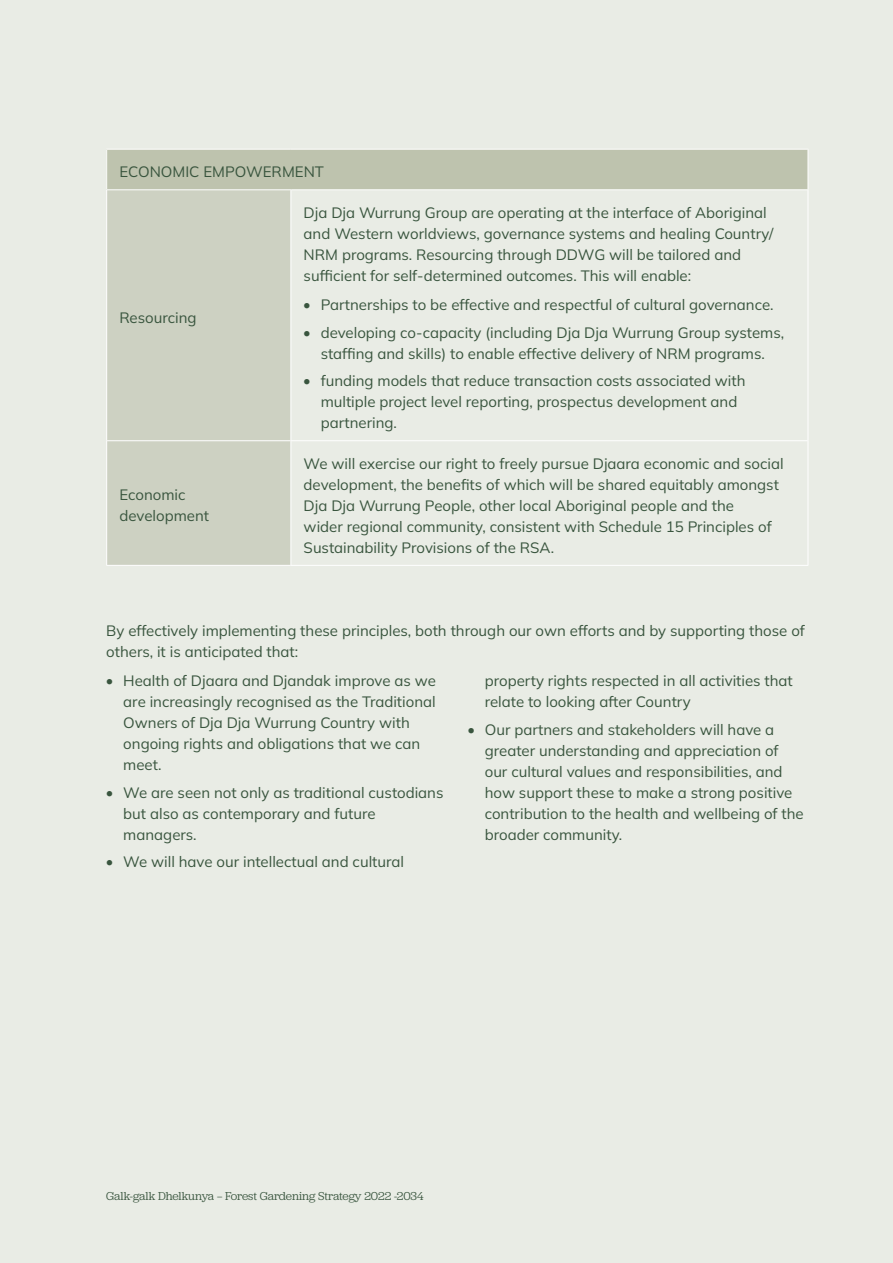
<style>
.page{position:relative;width:893px;height:1263px;background:#e9ece5}
.page>*{position:absolute;margin:0;border:0;box-sizing:border-box;transform-origin:0 0}
.Table_body_copy{font:15px/21px "Mulish";color:#39553e}
.DJ_Main_Text{font:15px/21px "Mulish";color:#39553e}
.t1{font:12px "Jubilat";color:#39553e}
</style>
<div class="page">
<div style="left:107px;top:149px;width:701px;height:41px;background:#bec3ae"></div>
<div style="left:107px;top:190px;width:183px;height:375px;background:#cdd1c2"></div>
<hr style="left:106px;top:149px;width:185px;height:1px;background:#fff">
<hr style="left:291px;top:149px;width:517px;height:1px;background:#fff">
<hr style="left:808px;top:150px;width:1px;height:39px;background:#fff">
<hr style="left:107px;top:189px;width:184px;height:1px;background:#fff">
<hr style="left:290px;top:190px;width:1px;height:250px;background:#fff">
<hr style="left:107px;top:440px;width:184px;height:1px;background:#fff">
<hr style="left:291px;top:440px;width:517px;height:1px;background:#fff">
<hr style="left:290px;top:441px;width:1px;height:124px;background:#fff">
<hr style="left:106px;top:565px;width:185px;height:1px;background:#fff">
<hr style="left:291px;top:565px;width:517px;height:1px;background:#fff">
<hr style="left:106px;top:150px;width:1px;height:40px;background:#fff">
<hr style="left:106px;top:190px;width:1px;height:251px;background:#fff">
<hr style="left:291px;top:189px;width:517px;height:1px;background:#fff">
<hr style="left:808px;top:190px;width:1px;height:251px;background:#fff">
<hr style="left:106px;top:441px;width:1px;height:124px;background:#fff">
<hr style="left:808px;top:441px;width:1px;height:124px;background:#fff">
<p class="Table_body_copy" style="left:119px;top:161px;width:206px">ECONOMIC EMPOWERMENT</p>
<p class="Table_body_copy" style="left:119px;top:307px;width:79px">Resourcing</p>
<p class="Table_body_copy" style="left:119px;top:484px;width:91px">Economic development</p>
<p class="Table_body_copy" style="left:304px;top:201px;width:471px">Dja Dja Wurrung Group are operating at the interface of Aboriginal and Western worldviews, governance systems and healing Country/ NRM programs. Resourcing through DDWG will be tailored and sufficient for self-determined outcomes. This will enable:</p>
<p class="Table_body_copy" style="left:304px;top:294px;width:471px">• Partnerships to be effective and respectful of cultural governance.</p>
<p class="Table_body_copy" style="left:304px;top:321px;width:482px;text-align:center">• developing co-capacity (including Dja Dja Wurrung Group systems, staffing and skills) to enable effective delivery of NRM programs.</p>
<p class="Table_body_copy" style="left:321px;top:370px;width:426px;text-indent:-17px">• funding models that reduce transaction costs associated with multiple project level reporting, prospectus development and partnering.</p>
<p class="Table_body_copy" style="left:304px;top:452px;width:481px">We will exercise our right to freely pursue Djaara economic and social development, the benefits of which will be shared equitably amongst Dja Dja Wurrung People, other local Aboriginal people and the<br>wider regional community, consistent with Schedule 15 Principles of Sustainability Provisions of the RSA.</p>
<p class="DJ_Main_Text" style="left:106px;top:620px;width:700px">By effectively implementing these principles, both through our own efforts and by supporting those of others, it is anticipated that:</p>
<p class="Table_body_copy" style="left:123px;top:670px;width:314px;text-indent:-17px">• Health of Djaara and Djandak improve as we are increasingly recognised as the Traditional Owners of Dja Dja Wurrung Country with ongoing rights and obligations that we can meet.</p>
<p class="Table_body_copy" style="left:123px;top:781px;width:322px;text-indent:-17px">• We are seen not only as traditional custodians but also as contemporary and future managers.</p>
<p class="Table_body_copy" style="left:106px;top:851px;width:299px">• We will have our intellectual and cultural</p>
<p class="Table_body_copy" style="left:485px;top:670px;width:310px">property rights respected in all activities that relate to looking after Country</p>
<p class="Table_body_copy" style="left:485px;top:718px;width:320px;text-indent:-17px">• Our partners and stakeholders will have a greater understanding and appreciation of our cultural values and responsibilities, and how support these to make a strong positive contribution to the health and wellbeing of the broader community.</p>
<p class="t1" style="left:106px;top:1188px;width:319px">Galk-galk Dhelkunya — Forest Gardening Strategy 2022 -2034</p>
</div>
